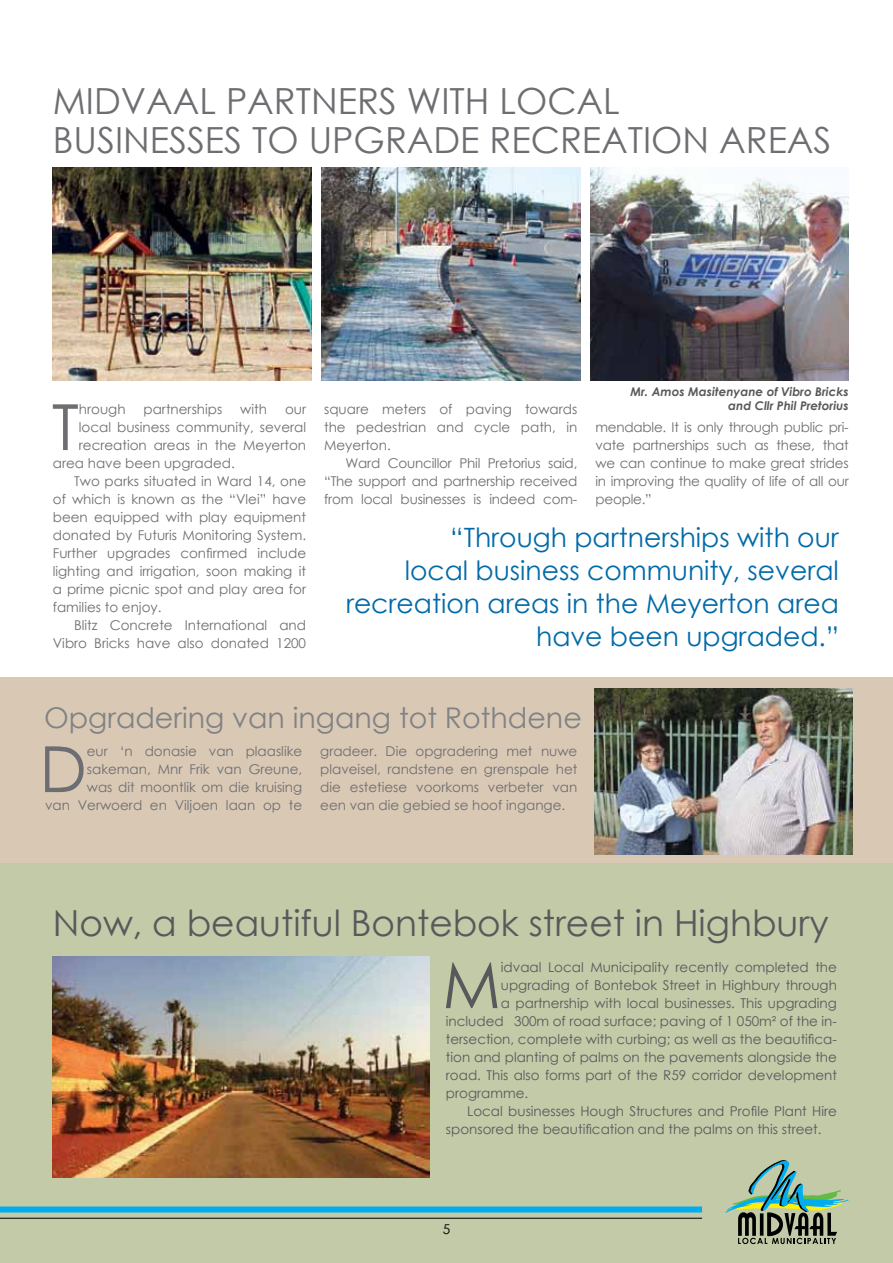
<style>
.page{position:relative;width:893px;height:1263px;background:#fff}
.page>*{position:absolute;margin:0;border:0;box-sizing:border-box;transform-origin:0 0}
.t1{font:63.6px "Century Gothic";color:#6d6e71}
.t2{font:63.6px "Century Gothic";color:#58595b}
.t3{font:36px/39px "Century Gothic";color:#6d6e71}
.t4{font:36px "Century Gothic";color:#58595b}
.t5{font:28.5px "Century Gothic";color:#808285}
.t6{font:26.7px/33px "Century Gothic";color:#016aa9;text-align:right}
.t7{font:13.5px/18px "Century Gothic";color:#6d6e71;text-align:justify}
.t8{font:13.5px "Century Gothic";color:#58595b}
.t9{font:13.5px "Century Gothic";color:#000}
.t10{font:italic 700 12px/14.4px "Century Gothic";color:#58595b;text-align:right}
</style>
<div class="page">
<div style="left:0;top:677px;width:893px;height:186px;background:#d9c8b4"></div>
<div style="left:0;top:863px;width:893px;height:400px;background:#c2caa8"></div>
<div style="left:0;top:1206px;width:702px;height:6px;background:#00aeef"></div>
<hr style="left:0;top:1218px;width:702px;height:1px;background:#000">
<img style="left:53px;top:168px;width:258px;height:212px">
<img style="left:321px;top:168px;width:259px;height:212px">
<img style="left:590px;top:168px;width:259px;height:212px">
<img style="left:594px;top:688px;width:259px;height:167px">
<img style="left:53px;top:957px;width:376px;height:221px">
<svg style="left:725px;top:1160px;width:124px;height:84px"></svg>
<h2 class="t3" style="left:53px;top:81px;width:780px">MIDVAAL PARTNERS WITH LOCAL<br>BUSINESSES TO UPGRADE RECREATION AREAS</h2>
<h1 class="t1" style="left:52px;top:383px;width:29px">T</h1>
<p class="t7" style="left:79px;top:400px;width:48px">hrough</p>
<p class="t7" style="left:144px;top:400px;width:80px">partnerships</p>
<p class="t7" style="left:240px;top:400px;width:28px">with</p>
<p class="t7" style="left:285px;top:400px;width:23px">our</p>
<p class="t7" style="left:79px;top:418px;width:229px">local business community, several</p>
<p class="t7" style="left:79px;top:436px;width:229px">recreation areas in the Meyerton</p>
<p class="t7" style="left:53px;top:454px;width:183px">area have been upgraded.</p>
<p class="t7" style="left:74px;top:472px;width:234px">Two parks situated in Ward 14, one</p>
<p class="t7" style="left:53px;top:490px;width:255px">of which is known as the “Vlei” have</p>
<p class="t7" style="left:53px;top:508px;width:255px">been equipped with play equipment</p>
<p class="t7" style="left:53px;top:526px;width:255px">donated by Futuris Monitoring System.</p>
<p class="t7" style="left:53px;top:544px;width:255px">Further upgrades confirmed include</p>
<p class="t7" style="left:53px;top:562px;width:255px">lighting and irrigation, soon making it</p>
<p class="t7" style="left:53px;top:580px;width:255px">a prime picnic spot and play area for</p>
<p class="t7" style="left:53px;top:598px;width:110px">families to enjoy.</p>
<p class="t7" style="left:74px;top:616px;width:234px">Blitz Concrete International and</p>
<p class="t7" style="left:53px;top:634px;width:255px">Vibro Bricks have also donated 1200</p>
<p class="t7" style="left:324px;top:400px;width:255px">square meters of paving towards the pedestrian and cycle path, in Meyerton.</p>
<p class="t7" style="left:324px;top:454px;width:255px;text-indent:21px">Ward Councillor Phil Pretorius said, “The support and partnership received from local businesses is indeed com-</p>
<p class="t10" style="left:630px;top:384px;width:220px">Mr. Amos Masitenyane of Vibro Bricks and Cllr Phil Pretorius</p>
<p class="t7" style="left:595px;top:418px;width:255px">mendable. It is only through public pri&shy;vate partnerships such as these, that we can continue to make great strides in improving the quality of life of all our people.”</p>
<h3 class="t6" style="left:346px;top:520px;width:494px">“Through partnerships with our<br>local business community, several recreation areas in the Meyerton area have been upgraded.”</h3>
<h3 class="t5" style="left:44px;top:697px;width:539px">Opgradering van ingang tot Rothdene</h3>
<p class="t7" style="left:45px;top:742px;width:259px;text-align:right">eur ‘n donasie van plaaslike sakeman, Mnr Frik van Greune,<br>was dit moontlik om die kruising<br>van Verwoerd en Viljoen laan op te</p>
<p class="t7" style="left:320px;top:742px;width:259px">gradeer. Die opgradering met nuwe plaveisel, randstene en grenspale het die estetiese voorkoms verbeter van een van die gebied se hoof ingange.</p>
<h1 class="t1" style="left:40px;top:725px;width:49px">D</h1>
<h2 class="t4" style="left:53px;top:898px;width:777px">Now, a beautiful Bontebok street in Highbury</h2>
<h1 class="t2" style="left:442px;top:941px;width:60px">M</h1>
<p class="t8" style="left:501px;top:958px;width:338px">idvaal Local Municipality recently completed the</p>
<p class="t8" style="left:501px;top:976px;width:338px">upgrading of Bontebok Street in Highbury through</p>
<p class="t8" style="left:501px;top:994px;width:338px">a partnership with local businesses. This upgrading</p>
<p class="t8" style="left:446px;top:1012px;width:393px">included 300m of road surface; paving of 1 050m² of the in-</p>
<p class="t8" style="left:446px;top:1030px;width:393px">tersection, complete with curbing; as well as the beautifica-</p>
<p class="t8" style="left:446px;top:1048px;width:393px">tion and planting of palms on the pavements alongside the</p>
<p class="t8" style="left:446px;top:1066px;width:393px">road. This also forms part of the R59 corridor development</p>
<p class="t8" style="left:446px;top:1084px;width:84px">programme.</p>
<p class="t8" style="left:467px;top:1102px;width:371px">Local businesses Hough Structures and Profile Plant Hire</p>
<p class="t8" style="left:446px;top:1120px;width:377px">sponsored the beautification and the palms on this street.</p>
<p class="t9" style="left:443px;top:1219px;width:9px">5</p>
</div>
